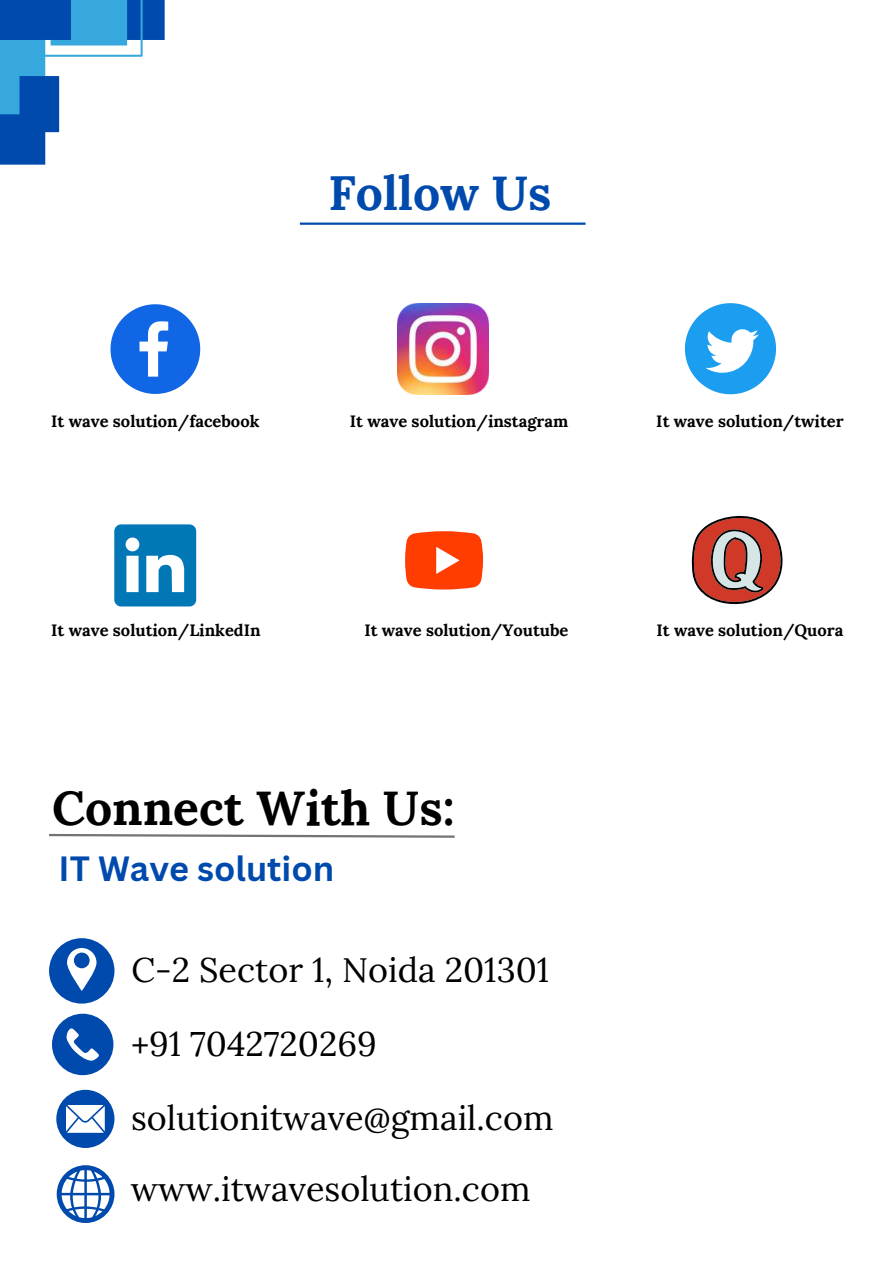
<style>
.page{position:relative;width:893px;height:1264px;background:#fff}
.page>*{position:absolute;margin:0;border:0;box-sizing:border-box;transform-origin:0 0}
.t1{font:700 48px "Lora";color:#000}
.t2{font:700 48px "Lora";color:#004aad}
.t3{font:34.05px/73.9px "Lora";color:#000}
.t4{font:700 34.05px "Canva Sans";color:#004aad}
.t5{font:700 16.5px "Lora";color:#000}
</style>
<div class="page">
<svg style="left:0;top:0;width:164px;height:164px"></svg>
<svg style="left:110px;top:304px;width:90px;height:90px"></svg>
<img style="left:397px;top:303px;width:91px;height:91px">
<svg style="left:685px;top:303px;width:91px;height:91px"></svg>
<svg style="left:114px;top:524px;width:82px;height:82px"></svg>
<svg style="left:405px;top:531px;width:78px;height:58px"></svg>
<svg style="left:691px;top:516px;width:92px;height:89px"></svg>
<hr style="left:300px;top:222px;width:285px;height:3px;background:#004aad">
<svg style="left:49px;top:833px;width:406px;height:5px"></svg>
<svg style="left:49px;top:938px;width:65px;height:65px"></svg>
<div style="left:52px;top:1013px;width:61px;height:62px;background:#004aad;border-radius:50%"></div>
<svg style="left:66px;top:1028px;width:33px;height:33px"></svg>
<svg style="left:56px;top:1089px;width:58px;height:58px"></svg>
<svg style="left:57px;top:1165px;width:57px;height:57px"></svg>
<h1 class="t2" style="left:328px;top:162px;width:224px">Follow Us</h1>
<p class="t5" style="left:51px;top:410px;width:210px">It wave solution/facebook</p>
<p class="t5" style="left:350px;top:410px;width:220px">It wave solution/instagram</p>
<p class="t5" style="left:656px;top:410px;width:189px">It wave solution/twiter</p>
<p class="t5" style="left:51px;top:619px;width:211px">It wave solution/LinkedIn</p>
<p class="t5" style="left:364px;top:619px;width:205px">It wave solution/Youtube</p>
<p class="t5" style="left:656px;top:619px;width:188px">It wave solution/Quora</p>
<h1 class="t1" style="left:52px;top:776px;width:404px">Connect With Us:</h1>
<h2 class="t4" style="left:59px;top:844px;width:277px">IT Wave solution</h2>
<h2 class="t3" style="left:131px;top:932px;width:424px">C-2 Sector 1, Noida 201301 +91 7042720269 solutionitwave@gmail.com</h2>
<h2 class="t3" style="left:131px;top:1151px;width:401px">www.itwavesolution.com</h2>
</div>
